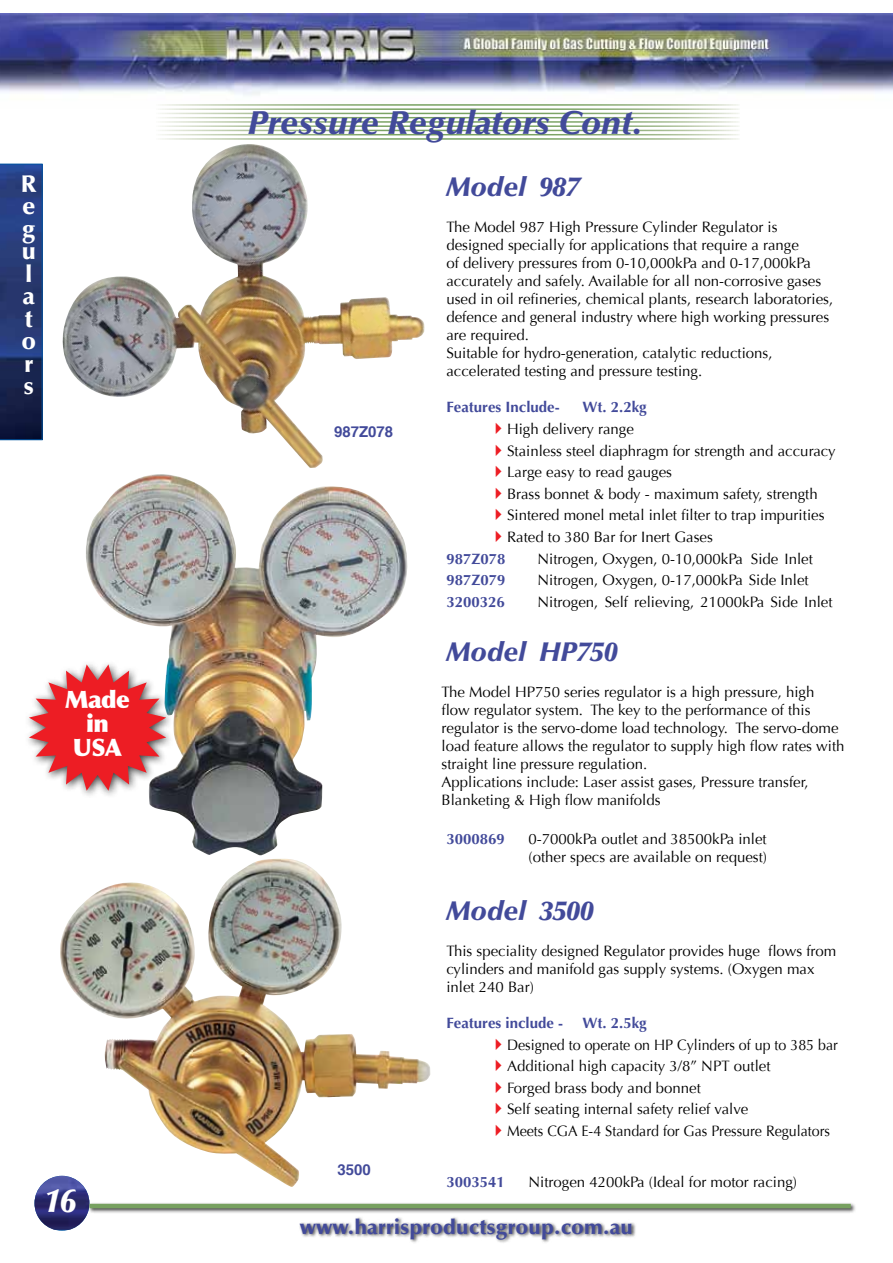
<style>
.page{position:relative;width:893px;height:1263px;background:#fff}
.page>*{position:absolute;margin:0;border:0;box-sizing:border-box;transform-origin:0 0}
.t1{font:italic 900 33px "Optima";color:#424a9a}
.t2{font:italic 900 33px "Optima";color:#fff}
.t3{font:italic 900 27px "Optima";color:#424a9a}
.t4{font:900 24px/22.5px "Optima";color:#fff}
.t5{font:900 24px/24px "Optima";letter-spacing:-.025em;color:#fff;text-align:center}
.t6{font:900 21px "Optima";color:#424a9a}
.t7{font:15px/18px "Optima";color:#000}
.t8{font:15px "Optima";color:#000;scale:.95 1}
.t9{font:700 15px "Optima";color:#424a9a}
.t10{font:700 15px "Helvetica";color:#424a9a}
.s1{color:#ed1d24}
.s2{font-weight:700;color:#424a9a}
</style>
<div class="page">
<img style="left:34px;top:1176px;width:55px;height:54px">
<svg style="left:0;top:164px;width:43px;height:276px;background:#21346c"></svg>
<img style="left:0;top:14px;width:893px;height:81px">
<div style="left:298px;top:1216px;width:339px;height:28px;background:#000;opacity:.75"></div>
<div style="left:88px;top:1202px;width:768px;height:12px;background:#000;opacity:.75"></div>
<hr style="left:89px;top:1204px;width:762px;height:4px;background:#77a160">
<img style="left:62px;top:144px;width:363px;height:324px">
<img style="left:57px;top:859px;width:373px;height:328px">
<img style="left:86px;top:474px;width:322px;height:382px">
<div style="left:23px;top:658px;width:150px;height:140px;background:#000;opacity:.75"></div>
<svg style="left:29px;top:664px;width:137px;height:127px"></svg>
<h3 class="t4" style="left:21px;top:173px;width:18px">R e g u l a t o r s</h3>
<h3 class="t5" style="left:65px;top:687px;width:66px">Made in<br>USA</h3>
<h1 class="t2" style="left:44px;top:1181px;width:35px">16</h1>
<h1 class="t1" style="left:248px;top:103px;width:397px">Pressure Regulators Cont.</h1>
<p class="t10" style="left:334px;top:419px;width:61px">987Z078</p>
<p class="t10" style="left:338px;top:1157px;width:35px">3500</p>
<h2 class="t3" style="left:446px;top:171px;width:135px">Model 987</h2>
<p class="t7" style="left:446px;top:218px;width:388px">The Model 987 High Pressure Cylinder Regulator is designed specially for applications that require a range<br>of delivery pressures from 0-10,000kPa and 0-17,000kPa accurately and safely. Available for all non-corrosive gases used in oil refineries, chemical plants, research laboratories, defence and general industry where high working pressures are required.<br>Suitable for hydro-generation, catalytic reductions, accelerated testing and pressure testing.</p>
<p class="t9" style="left:446px;top:399px;width:115px">Features Include-</p>
<p class="t9" style="left:583px;top:399px;width:66px">Wt. 2.2kg</p>
<p class="t7" style="left:489px;top:420px;width:146px"><span class="s1">✔</span>High delivery range</p>
<p class="t7" style="left:489px;top:442px;width:348px"><span class="s1">✔</span>Stainless steel diaphragm for strength and accuracy</p>
<p class="t7" style="left:489px;top:463px;width:185px"><span class="s1">✔</span>Large easy to read gauges</p>
<p class="t7" style="left:489px;top:485px;width:330px"><span class="s1">✔</span>Brass bonnet &amp; body - maximum safety, strength</p>
<p class="t7" style="left:489px;top:506px;width:337px"><span class="s1">✔</span>Sintered monel metal inlet filter to trap impurities</p>
<p class="t7" style="left:446px;top:526px;width:268px;line-height:21.6px;text-indent:43px"><span class="s1">✔</span>Rated to 380 Bar for Inert Gases<br><span class="s2">987Z078</span></p>
<p class="t7" style="left:538px;top:550px;width:277px">Nitrogen, Oxygen, 0-10,000kPa Side Inlet</p>
<p class="t9" style="left:446px;top:571px;width:61px">987Z079</p>
<p class="t7" style="left:538px;top:571px;width:273px">Nitrogen, Oxygen, 0-17,000kPa Side Inlet</p>
<p class="t9" style="left:446px;top:593px;width:60px">3200326</p>
<p class="t7" style="left:538px;top:593px;width:297px">Nitrogen, Self relieving, 21000kPa Side Inlet</p>
<h2 class="t3" style="left:446px;top:636px;width:173px">Model HP750</h2>
<p class="t7" style="left:442px;top:683px;width:404px">The Model HP750 series regulator is a high pressure, high flow regulator system. The key to the performance of this regulator is the servo-dome load technology. The servo-dome load feature allows the regulator to supply high flow rates with straight line pressure regulation.<br>Applications include: Laser assist gases, Pressure transfer, Blanketing &amp; High flow manifolds</p>
<p class="t9" style="left:446px;top:831px;width:60px">3000869</p>
<p class="t7" style="left:529px;top:830px;width:240px">0-7000kPa outlet and 38500kPa inlet (other specs are available on request)</p>
<h2 class="t3" style="left:446px;top:895px;width:149px">Model 3500</h2>
<p class="t7" style="left:446px;top:942px;width:391px">This speciality designed Regulator provides huge flows from cylinders and manifold gas supply systems. (Oxygen max inlet 240 Bar)</p>
<p class="t9" style="left:446px;top:1014px;width:118px">Features include -</p>
<p class="t9" style="left:583px;top:1014px;width:66px">Wt. 2.5kg</p>
<p class="t8" style="left:489px;top:1036px;width:369px"><span class="s1">✔</span>Designed to operate on HP Cylinders of up to 385 bar</p>
<p class="t7" style="left:489px;top:1057px;width:283px"><span class="s1">✔</span>Additional high capacity 3/8” NPT outlet</p>
<p class="t7" style="left:489px;top:1079px;width:213px"><span class="s1">✔</span>Forged brass body and bonnet</p>
<p class="t7" style="left:489px;top:1100px;width:261px"><span class="s1">✔</span>Self seating internal safety relief valve</p>
<p class="t8" style="left:489px;top:1122px;width:361px"><span class="s1">✔</span>Meets CGA E-4 Standard for Gas Pressure Regulators</p>
<p class="t9" style="left:446px;top:1173px;width:60px">3003541</p>
<p class="t7" style="left:529px;top:1172px;width:270px">Nitrogen 4200kPa (Ideal for motor racing)</p>
<h3 class="t6" style="left:300px;top:1214px;width:335px">www.harrisproductsgroup.com.au</h3>
</div>
